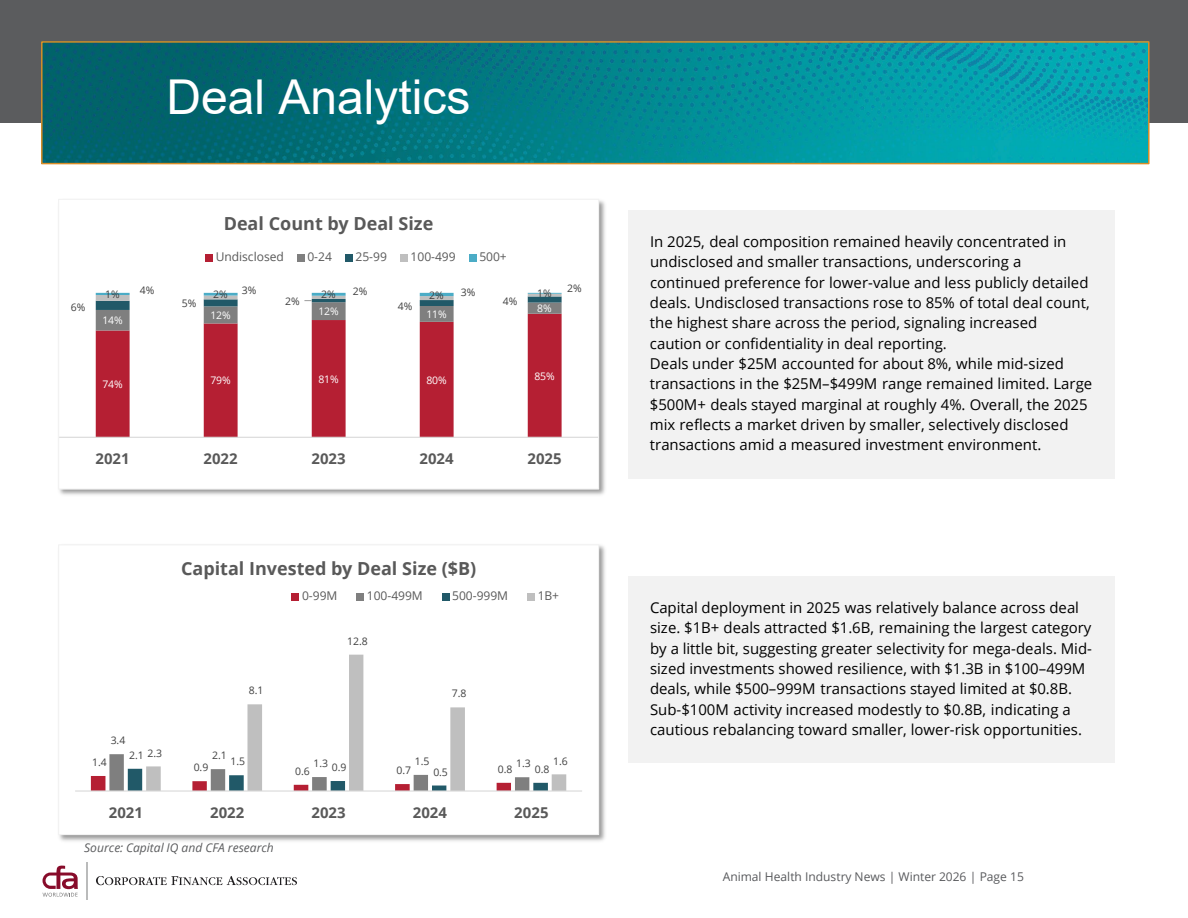
<style>
.page{position:relative;width:1188px;height:918px;background:#fff}
.page>*{position:absolute;margin:0;border:0;box-sizing:border-box;transform-origin:0 0}
.t1{font:48px "Arial";color:#fff}
.t2{font:700 18px "Open Sans";color:#595959}
.t3{font:15px/20.4px "Open Sans";color:#000}
.t4{font:700 15px "Open Sans";letter-spacing:.005em;color:#595959}
.t5{font:12px "Open Sans";letter-spacing:-.005em;color:#595959}
.t6{font:12px "Open Sans";color:#595a5d}
.t7{font:italic 12px "Open Sans";color:#5b5c5e}
.t8{font:10.5px "Open Sans";color:#404040}
.t9{font:10.5px "Open Sans";letter-spacing:-.005em;color:#fff}
</style>
<div class="page">
<div style="left:0;top:0;width:1188px;height:122px;background:#5b5c5e"></div>
<img style="left:44px;top:44px;width:1103px;height:117px">
<div style="left:41px;top:41px;width:1109px;height:123px;border:2px solid #d98d27"></div>
<hr style="left:86px;top:862px;width:2px;height:38px;background:#babbbb">
<svg style="left:96px;top:876px;width:201px;height:9px"></svg>
<svg style="left:43px;top:865px;width:35px;height:32px"></svg>
<img style="left:59px;top:200px;width:546px;height:295px">
<div style="left:59px;top:199px;width:540px;height:290px;background:#fff"></div>
<svg style="left:96px;top:330px;width:466px;height:107px"></svg>
<hr style="left:528px;top:293px;width:34px;height:1px;background:#4bacc6">
<hr style="left:420px;top:293px;width:34px;height:3px;background:#4bacc6">
<hr style="left:312px;top:293px;width:34px;height:3px;background:#4bacc6">
<hr style="left:204px;top:293px;width:34px;height:3px;background:#4bacc6">
<hr style="left:96px;top:293px;width:34px;height:2px;background:#4bacc6">
<hr style="left:59px;top:437px;width:539px;height:1px;background:#d9d9d9">
<svg style="left:96px;top:294px;width:466px;height:36px"></svg>
<div style="left:205px;top:254px;width:8px;height:8px;background:#b51f33"></div>
<div style="left:297px;top:254px;width:7px;height:8px;background:#7f7f7f"></div>
<div style="left:345px;top:254px;width:8px;height:8px;background:#215968"></div>
<div style="left:400px;top:254px;width:8px;height:8px;background:#bfbfbf"></div>
<div style="left:469px;top:254px;width:7px;height:8px;background:#4bacc6"></div>
<div style="left:58px;top:199px;width:541px;height:291px;border:1px solid #f2f2f2"></div>
<img style="left:59px;top:545px;width:546px;height:296px">
<div style="left:59px;top:545px;width:540px;height:290px;background:#fff"></div>
<svg style="left:91px;top:754px;width:52px;height:36px"></svg>
<svg style="left:146px;top:655px;width:420px;height:135px"></svg>
<hr style="left:75px;top:790px;width:507px;height:2px;background:#d9d9d9">
<div style="left:292px;top:593px;width:7px;height:8px;background:#b51f33"></div>
<div style="left:356px;top:593px;width:8px;height:8px;background:#7f7f7f"></div>
<div style="left:442px;top:593px;width:7px;height:8px;background:#215968"></div>
<div style="left:527px;top:593px;width:8px;height:8px;background:#bfbfbf"></div>
<div style="left:58px;top:544px;width:541px;height:291px;border:1px solid #f2f2f2"></div>
<div style="left:628px;top:210px;width:486px;height:268px;background:#f2f2f2"></div>
<div style="left:628px;top:576px;width:486px;height:186px;background:#f2f2f2"></div>
<h2 class="t1" style="left:166px;top:64px;width:306px">Deal Analytics</h2>
<p class="t2" style="left:224px;top:211px;width:211px">Deal Count by Deal Size</p>
<p class="t5" style="left:216px;top:249px;width:70px">Undisclosed</p>
<p class="t5" style="left:307px;top:249px;width:26px">0-24</p>
<p class="t5" style="left:356px;top:249px;width:33px">25-99</p>
<p class="t5" style="left:411px;top:249px;width:47px">100-499</p>
<p class="t5" style="left:479px;top:249px;width:29px">500+</p>
<p class="t8" style="left:140px;top:283px;width:16px">4%</p>
<p class="t8" style="left:242px;top:283px;width:16px">3%</p>
<p class="t8" style="left:353px;top:284px;width:16px">2%</p>
<p class="t8" style="left:461px;top:285px;width:16px">3%</p>
<p class="t8" style="left:105px;top:287px;width:16px">1%</p>
<p class="t8" style="left:213px;top:287px;width:16px">2%</p>
<p class="t8" style="left:321px;top:287px;width:16px">2%</p>
<p class="t8" style="left:429px;top:288px;width:16px">2%</p>
<p class="t8" style="left:537px;top:286px;width:16px">1%</p>
<p class="t8" style="left:182px;top:296px;width:16px">5%</p>
<p class="t8" style="left:285px;top:294px;width:16px">2%</p>
<p class="t8" style="left:503px;top:294px;width:16px">4%</p>
<p class="t8" style="left:398px;top:299px;width:16px">4%</p>
<p class="t8" style="left:71px;top:300px;width:16px">6%</p>
<p class="t9" style="left:537px;top:301px;width:16px">8%</p>
<p class="t9" style="left:210px;top:308px;width:22px">12%</p>
<p class="t9" style="left:318px;top:304px;width:22px">12%</p>
<p class="t9" style="left:426px;top:307px;width:22px">11%</p>
<p class="t9" style="left:102px;top:313px;width:22px">14%</p>
<p class="t8" style="left:567px;top:281px;width:16px">2%</p>
<p class="t9" style="left:102px;top:377px;width:22px">74%</p>
<p class="t9" style="left:210px;top:373px;width:22px">79%</p>
<p class="t9" style="left:318px;top:372px;width:22px">81%</p>
<p class="t9" style="left:426px;top:373px;width:22px">80%</p>
<p class="t9" style="left:534px;top:369px;width:22px">85%</p>
<p class="t4" style="left:95px;top:448px;width:36px">2021</p>
<p class="t4" style="left:203px;top:448px;width:36px">2022</p>
<p class="t4" style="left:311px;top:448px;width:36px">2023</p>
<p class="t4" style="left:419px;top:448px;width:36px">2024</p>
<p class="t4" style="left:528px;top:448px;width:36px">2025</p>
<p class="t2" style="left:181px;top:556px;width:297px">Capital Invested by Deal Size ($B)</p>
<p class="t5" style="left:302px;top:588px;width:37px">0-99M</p>
<p class="t5" style="left:367px;top:588px;width:57px">100-499M</p>
<p class="t5" style="left:452px;top:588px;width:57px">500-999M</p>
<p class="t5" style="left:538px;top:588px;width:23px">1B+</p>
<p class="t8" style="left:347px;top:634px;width:22px">12.8</p>
<p class="t8" style="left:249px;top:683px;width:16px">8.1</p>
<p class="t8" style="left:452px;top:686px;width:16px">7.8</p>
<p class="t8" style="left:111px;top:733px;width:16px">3.4</p>
<p class="t8" style="left:92px;top:755px;width:16px">1.4</p>
<p class="t8" style="left:148px;top:746px;width:16px">2.3</p>
<p class="t8" style="left:129px;top:748px;width:16px">2.1</p>
<p class="t8" style="left:212px;top:748px;width:16px">2.1</p>
<p class="t8" style="left:553px;top:754px;width:16px">1.6</p>
<p class="t8" style="left:314px;top:756px;width:16px">1.3</p>
<p class="t8" style="left:415px;top:754px;width:16px">1.5</p>
<p class="t8" style="left:516px;top:756px;width:16px">1.3</p>
<p class="t8" style="left:231px;top:754px;width:16px">1.5</p>
<p class="t8" style="left:332px;top:760px;width:16px">0.9</p>
<p class="t8" style="left:194px;top:760px;width:16px">0.9</p>
<p class="t8" style="left:295px;top:764px;width:16px">0.6</p>
<p class="t8" style="left:397px;top:763px;width:16px">0.7</p>
<p class="t8" style="left:498px;top:762px;width:16px">0.8</p>
<p class="t8" style="left:433px;top:765px;width:16px">0.5</p>
<p class="t8" style="left:535px;top:762px;width:16px">0.8</p>
<p class="t4" style="left:109px;top:802px;width:36px">2021</p>
<p class="t4" style="left:210px;top:802px;width:36px">2022</p>
<p class="t4" style="left:311px;top:802px;width:36px">2023</p>
<p class="t4" style="left:413px;top:802px;width:36px">2024</p>
<p class="t4" style="left:514px;top:802px;width:36px">2025</p>
<p class="t7" style="left:84px;top:840px;width:191px">Source: Capital IQ and CFA research</p>
<p class="t3" style="left:650px;top:231px;width:441px">In 2025, deal composition remained heavily concentrated in undisclosed and smaller transactions, underscoring a continued preference for lower-value and less publicly detailed deals. Undisclosed transactions rose to 85% of total deal count, the highest share across the period, signaling increased caution or confidentiality in deal reporting.</p>
<p class="t3" style="left:650px;top:353px;width:444px">Deals under $25M accounted for about 8%, while mid-sized transactions in the $25M–$499M range remained limited. Large $500M+ deals stayed marginal at roughly 4%. Overall, the 2025 mix reflects a market driven by smaller, selectively disclosed transactions amid a measured investment environment.</p>
<p class="t3" style="left:650px;top:597px;width:444px">Capital deployment in 2025 was relatively balance across deal size. $1B+ deals attracted $1.6B, remaining the largest category by a little bit, suggesting greater selectivity for mega-deals. Mid&shy;sized investments showed resilience, with $1.3B in $100–499M deals, while $500–999M transactions stayed limited at $0.8B.<br>Sub-$100M activity increased modestly to $0.8B, indicating a cautious rebalancing toward smaller, lower-risk opportunities.</p>
<p class="t6" style="left:723px;top:869px;width:303px">Animal Health Industry News | Winter 2026 | Page 15</p>
</div>
